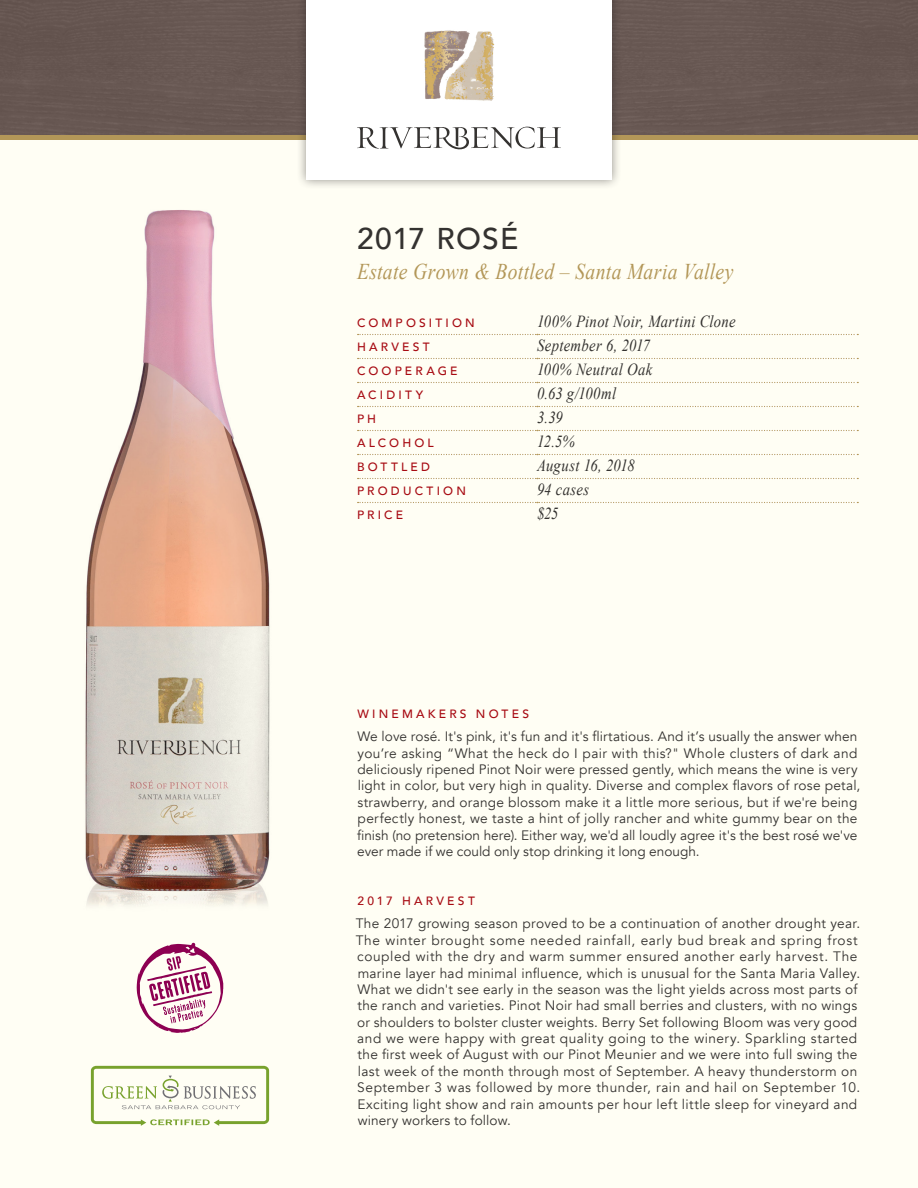
<style>
.page{position:relative;width:918px;height:1188px;background:#fffef4}
.page>*{position:absolute;margin:0;border:0;box-sizing:border-box;transform-origin:0 0}
.t1{font:500 30px "Avenir";letter-spacing:.04em;color:#343230}
.Subtitle{font:italic 22.5px "Times New Roman";letter-spacing:.015em;color:#b39758;scale:.87 1}
.Italics{font:italic 16.8px "Times New Roman";letter-spacing:.02em;color:#343230;scale:.87 1}
.t2{font:13.65px/16.4px "Avenir";letter-spacing:.02em;color:#343230}
.Heading{font:500 12px "Avenir";letter-spacing:.265em;color:#a70a12}
</style>
<div class="page">
<div style="left:0;top:0;width:918px;height:135px;background:#675752"></div>
<div style="left:0;top:135px;width:918px;height:5px;background:#b39758"></div>
<div style="left:296px;top:0;width:326px;height:190px;background:#231f20;opacity:.5"></div>
<div style="left:306px;top:0;width:306px;height:180px;background:#fff"></div>
<img style="left:424px;top:30px;width:71px;height:71px">
<svg style="left:357px;top:127px;width:204px;height:23px"></svg>
<svg style="left:137px;top:943px;width:86px;height:90px"></svg>
<svg style="left:91px;top:1066px;width:178px;height:60px"></svg>
<svg style="left:358px;top:334px;width:500px;height:1px"></svg>
<svg style="left:358px;top:358px;width:500px;height:1px"></svg>
<svg style="left:358px;top:382px;width:500px;height:1px"></svg>
<svg style="left:358px;top:406px;width:500px;height:1px"></svg>
<svg style="left:358px;top:430px;width:500px;height:1px"></svg>
<svg style="left:358px;top:454px;width:500px;height:1px"></svg>
<svg style="left:358px;top:478px;width:500px;height:1px"></svg>
<svg style="left:358px;top:502px;width:500px;height:1px"></svg>
<img style="left:85px;top:178px;width:217px;height:727px">
<p class="t1" style="left:357px;top:213px;width:163px">2017 ROSÉ</p>
<p class="Subtitle" style="left:357px;top:256px;width:434px">Estate Grown &amp; Bottled – Santa Maria Valley</p>
<p class="Heading" style="left:357px;top:312px;width:119px">COMPOSITION</p>
<p class="Italics" style="left:537px;top:310px;width:230px">100% Pinot Noir, Martini Clone</p>
<p class="Heading" style="left:357px;top:336px;width:74px">HARVEST</p>
<p class="Italics" style="left:537px;top:334px;width:131px">September 6, 2017</p>
<p class="Heading" style="left:357px;top:360px;width:102px">COOPERAGE</p>
<p class="Italics" style="left:537px;top:358px;width:134px">100% Neutral Oak</p>
<p class="Heading" style="left:357px;top:384px;width:68px">ACIDITY</p>
<p class="Italics" style="left:537px;top:382px;width:92px">0.63 g/100ml</p>
<p class="Heading" style="left:357px;top:408px;width:21px">P H</p>
<p class="Italics" style="left:537px;top:406px;width:31px">3.39</p>
<p class="Heading" style="left:357px;top:432px;width:78px">ALCOHOL</p>
<p class="Italics" style="left:537px;top:430px;width:45px">12.5%</p>
<p class="Heading" style="left:357px;top:456px;width:75px">BOTTLED</p>
<p class="Italics" style="left:537px;top:454px;width:114px">August 16, 2018</p>
<p class="Heading" style="left:357px;top:480px;width:110px">PRODUCTION</p>
<p class="Italics" style="left:537px;top:478px;width:61px">94 cases</p>
<p class="Heading" style="left:357px;top:504px;width:48px">PRICE</p>
<p class="Italics" style="left:537px;top:502px;width:26px">$25</p>
<p class="Heading" style="left:358px;top:703px;width:173px">WINEMAKERS NOTES</p>
<p class="t2" style="left:357px;top:729px;width:505px">We love rosé. It's pink, it's fun and it's flirtatious. And it’s usually the answer when you’re asking “What the heck do I pair with this?" Whole clusters of dark and deliciously ripened Pinot Noir were pressed gently, which means the wine is very light in color, but very high in quality. Diverse and complex flavors of rose petal, strawberry, and orange blossom make it a little more serious, but if we're being perfectly honest, we taste a hint of jolly rancher and white gummy bear on the finish (no pretension here). Either way, we'd all loudly agree it's the best rosé we've ever made if we could only stop drinking it long enough.</p>
<p class="Heading" style="left:357px;top:890px;width:119px">2017 HARVEST</p>
<p class="t2" style="left:356px;top:916px;width:506px">The 2017 growing season proved to be a continuation of another drought year.<br>The winter brought some needed rainfall, early bud break and spring frost coupled with the dry and warm summer ensured another early harvest. The marine layer had minimal influence, which is unusual for the Santa Maria Valley.<br>What we didn't see early in the season was the light yields across most parts of the ranch and varieties. Pinot Noir had small berries and clusters, with no wings or shoulders to bolster cluster weights. Berry Set following Bloom was very good and we were happy with great quality going to the winery. Sparkling started the first week of August with our Pinot Meunier and we were into full swing the last week of the month through most of September. A heavy thunderstorm on September 3 was followed by more thunder, rain and hail on September 10.<br>Exciting light show and rain amounts per hour left little sleep for vineyard and winery workers to follow.</p>
</div>
